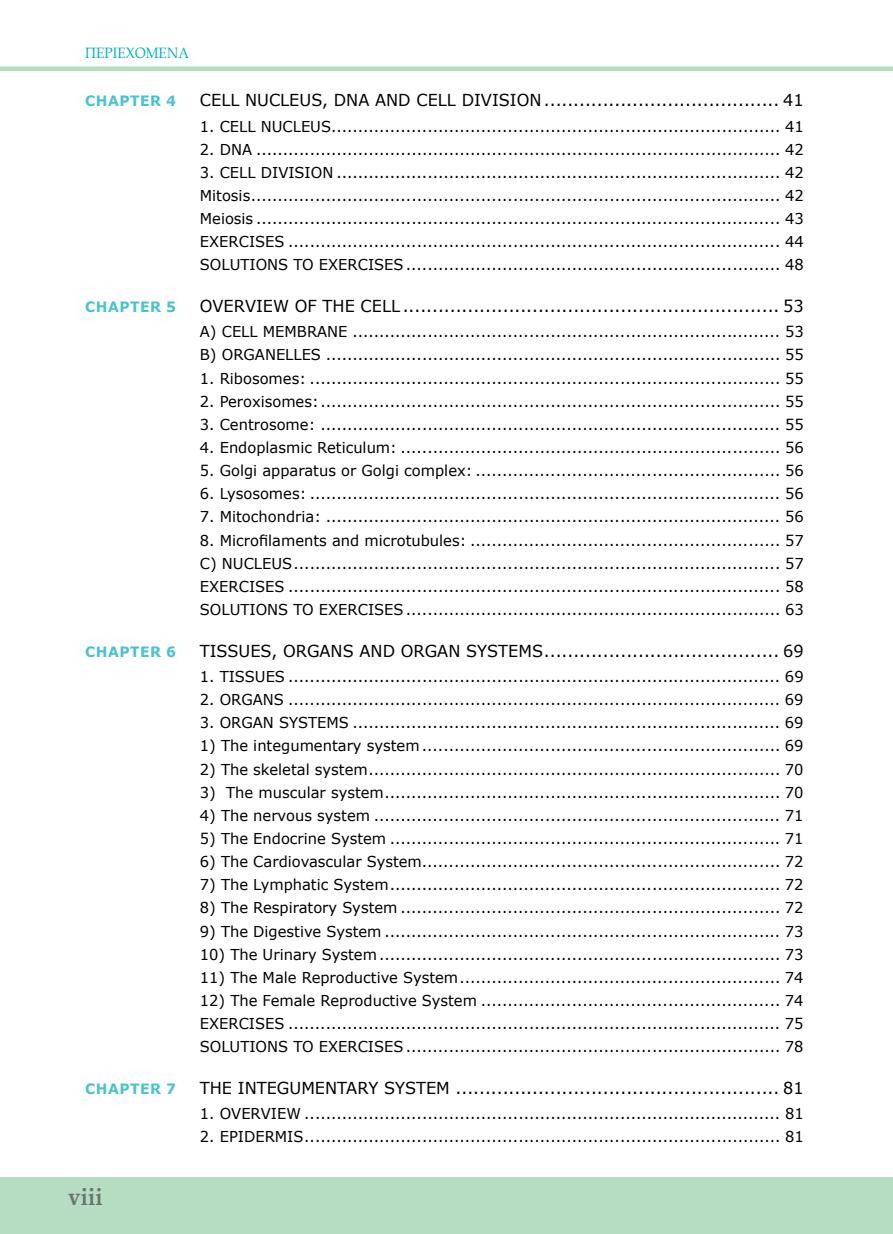
<style>
.page{position:relative;width:893px;height:1234px;background:#fff}
.page>*{position:absolute;margin:0;border:0;box-sizing:border-box;transform-origin:0 0}
.t1{font:700 24px "Book Antiqua";color:#58595b;scale:.9 1}
.t2{font:16.5px "Verdana";color:#000}
.t3{font:15px/23.1px "Verdana";color:#000;text-align:justify}
.t4{font:15px "Book Antiqua";letter-spacing:.01em;color:#00b0bd;scale:.9 1}
.t5{font:700 14.25px "Verdana";letter-spacing:.035em;color:#49c3ce}
</style>
<div class="page">
<div style="left:0;top:66px;width:893px;height:5px;background:#b4ddc1"></div>
<div style="left:0;top:1176px;width:893px;height:57px;background:#b4ddc1"></div>
<p class="t4" style="left:85px;top:42px;width:117px">ΠΕΡΙΕΧΟΜΕΝΑ</p>
<p class="t5" style="left:85px;top:91px;width:92px">CHAPTER 4</p>
<p class="t2" style="left:200px;top:89px;width:605px">CELL NUCLEUS, DNA AND CELL DIVISION........................................ 41</p>
<p class="t3" style="left:200px;top:114px;width:605px">1. CELL NUCLEUS.................................................................................... 41</p>
<p class="t3" style="left:200px;top:137px;width:605px">2. DNA .................................................................................................. 42</p>
<p class="t3" style="left:200px;top:161px;width:605px">3. CELL DIVISION ................................................................................... 42<br>Mitosis................................................................................................... 42<br>Meiosis .................................................................................................. 43<br>EXERCISES ............................................................................................ 44<br>SOLUTIONS TO EXERCISES ...................................................................... 48</p>
<p class="t5" style="left:85px;top:297px;width:92px">CHAPTER 5</p>
<p class="t2" style="left:200px;top:294px;width:605px">OVERVIEW OF THE CELL ................................................................ 53</p>
<p class="t3" style="left:200px;top:320px;width:605px">A) CELL MEMBRANE ................................................................................ 53<br>B) ORGANELLES ..................................................................................... 55</p>
<p class="t3" style="left:200px;top:366px;width:605px">1. Ribosomes: ........................................................................................ 55</p>
<p class="t3" style="left:200px;top:389px;width:605px">2. Peroxisomes:...................................................................................... 55</p>
<p class="t3" style="left:200px;top:412px;width:605px">3. Centrosome: ...................................................................................... 55</p>
<p class="t3" style="left:200px;top:436px;width:605px">4. Endoplasmic Reticulum: ....................................................................... 56</p>
<p class="t3" style="left:200px;top:459px;width:605px">5. Golgi apparatus or Golgi complex: ......................................................... 56</p>
<p class="t3" style="left:200px;top:482px;width:605px">6. Lysosomes: ........................................................................................ 56</p>
<p class="t3" style="left:200px;top:505px;width:605px">7. Mitochondria: ..................................................................................... 56</p>
<p class="t3" style="left:200px;top:528px;width:605px">8. Microfilaments and microtubules: .......................................................... 57<br>C) NUCLEUS........................................................................................... 57<br>EXERCISES ............................................................................................ 58<br>SOLUTIONS TO EXERCISES ...................................................................... 63</p>
<p class="t5" style="left:85px;top:641px;width:92px">CHAPTER 6</p>
<p class="t2" style="left:200px;top:639px;width:605px">TISSUES, ORGANS AND ORGAN SYSTEMS........................................ 69</p>
<p class="t3" style="left:200px;top:664px;width:605px">1. TISSUES ............................................................................................ 69</p>
<p class="t3" style="left:200px;top:687px;width:605px">2. ORGANS ............................................................................................ 69</p>
<p class="t3" style="left:200px;top:711px;width:605px">3. ORGAN SYSTEMS ................................................................................ 69</p>
<p class="t3" style="left:200px;top:734px;width:605px">1) The integumentary system................................................................... 69</p>
<p class="t3" style="left:200px;top:757px;width:605px">2) The skeletal system............................................................................. 70</p>
<p class="t3" style="left:200px;top:780px;width:605px">3) The muscular system.......................................................................... 70</p>
<p class="t3" style="left:200px;top:803px;width:605px">4) The nervous system ............................................................................ 71</p>
<p class="t3" style="left:200px;top:826px;width:605px">5) The Endocrine System ......................................................................... 71</p>
<p class="t3" style="left:200px;top:849px;width:605px">6) The Cardiovascular System................................................................... 72</p>
<p class="t3" style="left:200px;top:872px;width:605px">7) The Lymphatic System......................................................................... 72</p>
<p class="t3" style="left:200px;top:896px;width:605px">8) The Respiratory System ....................................................................... 72</p>
<p class="t3" style="left:200px;top:919px;width:605px">9) The Digestive System .......................................................................... 73</p>
<p class="t3" style="left:200px;top:942px;width:605px">10) The Urinary System........................................................................... 73</p>
<p class="t3" style="left:200px;top:965px;width:605px">11) The Male Reproductive System............................................................ 74</p>
<p class="t3" style="left:200px;top:988px;width:605px">12) The Female Reproductive System ........................................................ 74<br>EXERCISES ............................................................................................ 75<br>SOLUTIONS TO EXERCISES ...................................................................... 78</p>
<p class="t5" style="left:85px;top:1078px;width:92px">CHAPTER 7</p>
<p class="t2" style="left:200px;top:1076px;width:605px">THE INTEGUMENTARY SYSTEM ....................................................... 81</p>
<p class="t3" style="left:200px;top:1101px;width:605px">1. OVERVIEW ......................................................................................... 81</p>
<p class="t3" style="left:200px;top:1124px;width:605px">2. EPIDERMIS......................................................................................... 81</p>
<h1 class="t1" style="left:69px;top:1180px;width:40px">viii</h1>
</div>
